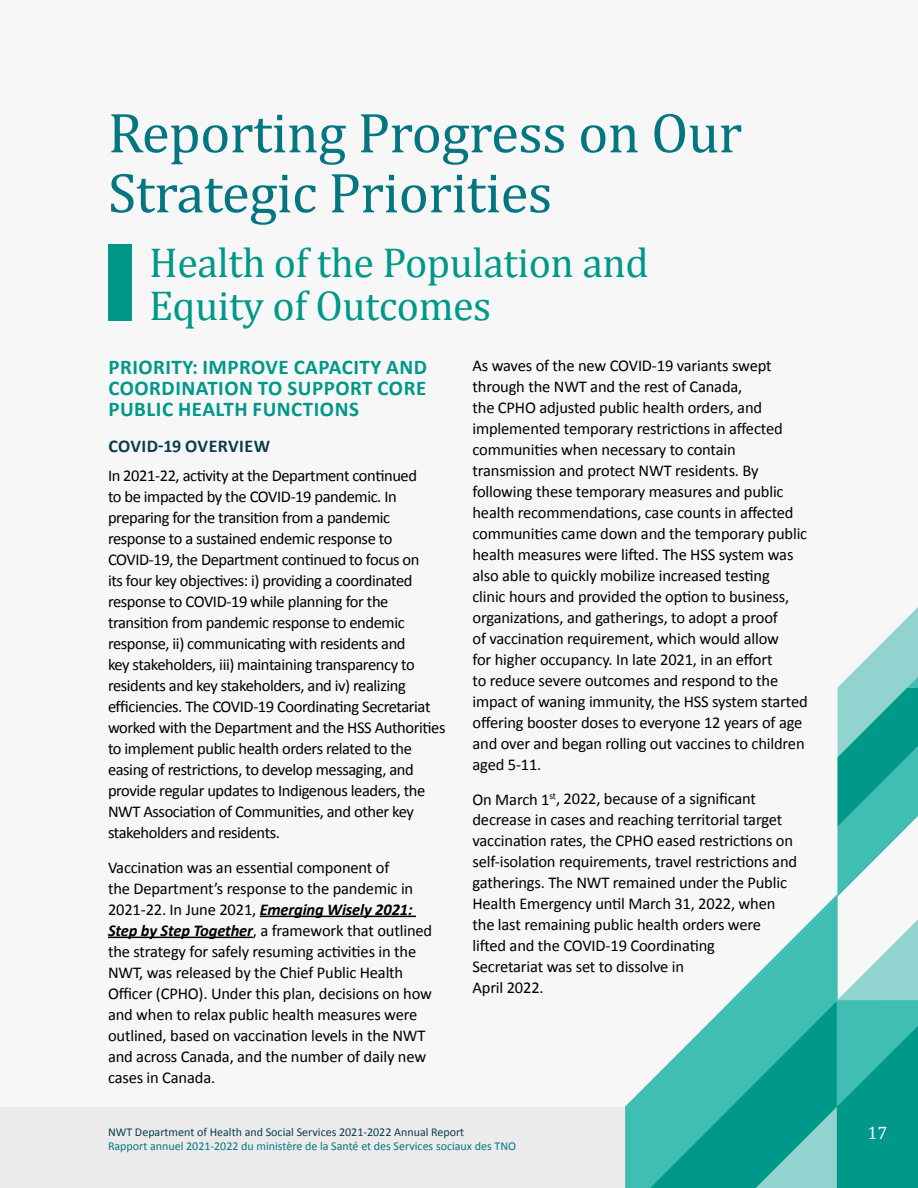
<style>
.page{position:relative;width:918px;height:1188px;background:#f7f7f7}
.page>*{position:absolute;margin:0;border:0;box-sizing:border-box;transform-origin:0 0}
.t1{font:57px/60px "Cambria";letter-spacing:-.01em;color:#037682}
.t2{font:42px/43.5px "Cambria";letter-spacing:-.01em;color:#009889}
.t3{font:700 21px/21px "Calibri";letter-spacing:.025em;color:#009889;text-align:justify}
.t4{font:700 18px "Calibri";letter-spacing:.025em;color:#0b3d4f}
.t5{font:18px "Cambria";color:#fff}
.t6{font:16.5px/21px "Calibri";letter-spacing:-.01em;color:#000}
.t7{font:12px "Calibri";color:#047682}
.t8{font:12px "Calibri";color:#0b3d4f}
.s1{font-weight:700;font-style:italic}
</style>
<div class="page">
<div style="left:0;top:1107px;width:918px;height:81px;background:#ebebeb"></div>
<svg style="left:837px;top:607px;width:81px;height:289px"></svg>
<svg style="left:838px;top:919px;width:80px;height:269px"></svg>
<svg style="left:625px;top:894px;width:213px;height:294px"></svg>
<hr style="left:260px;top:916px;width:156px;height:1px;background:#000">
<hr style="left:108px;top:937px;width:145px;height:1px;background:#000">
<div style="left:108px;top:244px;width:24px;height:76px;background:#009889"></div>
<h1 class="t1" style="left:108px;top:103px;width:636px">Reporting Progress on Our<br>Strategic Priorities</h1>
<h2 class="t2" style="left:149px;top:241px;width:501px">Health of the Population and<br>Equity of Outcomes</h2>
<p class="t3" style="left:108px;top:357px;width:320px">PRIORITY: IMPROVE CAPACITY AND COORDINATION TO SUPPORT CORE PUBLIC HEALTH FUNCTIONS</p>
<p class="t4" style="left:108px;top:435px;width:163px">COVID-19 OVERVIEW</p>
<p class="t6" style="left:108px;top:465px;width:339px">In 2021-22, activity at the Department continued<br>to be impacted by the COVID-19 pandemic. In preparing for the transition from a pandemic response to a sustained endemic response to COVID-19, the Department continued to focus on<br>its four key objectives: i) providing a coordinated response to COVID-19 while planning for the transition from pandemic response to endemic response, ii) communicating with residents and<br>key stakeholders, iii) maintaining transparency to residents and key stakeholders, and iv) realizing efficiencies. The COVID-19 Coordinating Secretariat worked with the Department and the HSS Authorities to implement public health orders related to the easing of restrictions, to develop messaging, and provide regular updates to Indigenous leaders, the NWT Association of Communities, and other key stakeholders and residents.</p>
<p class="t6" style="left:108px;top:857px;width:326px">Vaccination was an essential component of<br>the Department’s response to the pandemic in 2021-22. In June 2021, <span class="s1">Emerging Wisely 2021:<br>Step by Step Together</span>, a framework that outlined the strategy for safely resuming activities in the NWT, was released by the Chief Public Health Officer (CPHO). Under this plan, decisions on how and when to relax public health measures were outlined, based on vaccination levels in the NWT and across Canada, and the number of daily new cases in Canada.</p>
<p class="t6" style="left:473px;top:355px;width:337px">As waves of the new COVID-19 variants swept through the NWT and the rest of Canada,<br>the CPHO adjusted public health orders, and implemented temporary restrictions in affected communities when necessary to contain transmission and protect NWT residents. By following these temporary measures and public health recommendations, case counts in affected communities came down and the temporary public health measures were lifted. The HSS system was also able to quickly mobilize increased testing<br>clinic hours and provided the option to business, organizations, and gatherings, to adopt a proof<br>of vaccination requirement, which would allow<br>for higher occupancy. In late 2021, in an effort<br>to reduce severe outcomes and respond to the impact of waning immunity, the HSS system started offering booster doses to everyone 12 years of age and over and began rolling out vaccines to children aged 5-11.</p>
<p class="t6" style="left:472px;top:789px;width:326px">On March 1<sup>st</sup>, 2022, because of a significant decrease in cases and reaching territorial target vaccination rates, the CPHO eased restrictions on self-isolation requirements, travel restrictions and gatherings. The NWT remained under the Public Health Emergency until March 31, 2022, when the last remaining public health orders were lifted and the COVID-19 Coordinating<br>Secretariat was set to dissolve in<br>April 2022.</p>
<p class="t8" style="left:108px;top:1124px;width:358px">NWT Department of Health and Social Services 2021-2022 Annual Report</p>
<p class="t5" style="left:868px;top:1122px;width:21px">17</p>
<p class="t7" style="left:108px;top:1138px;width:410px">Rapport annuel 2021-2022 du ministère de la Santé et des Services sociaux des TNO</p>
</div>
